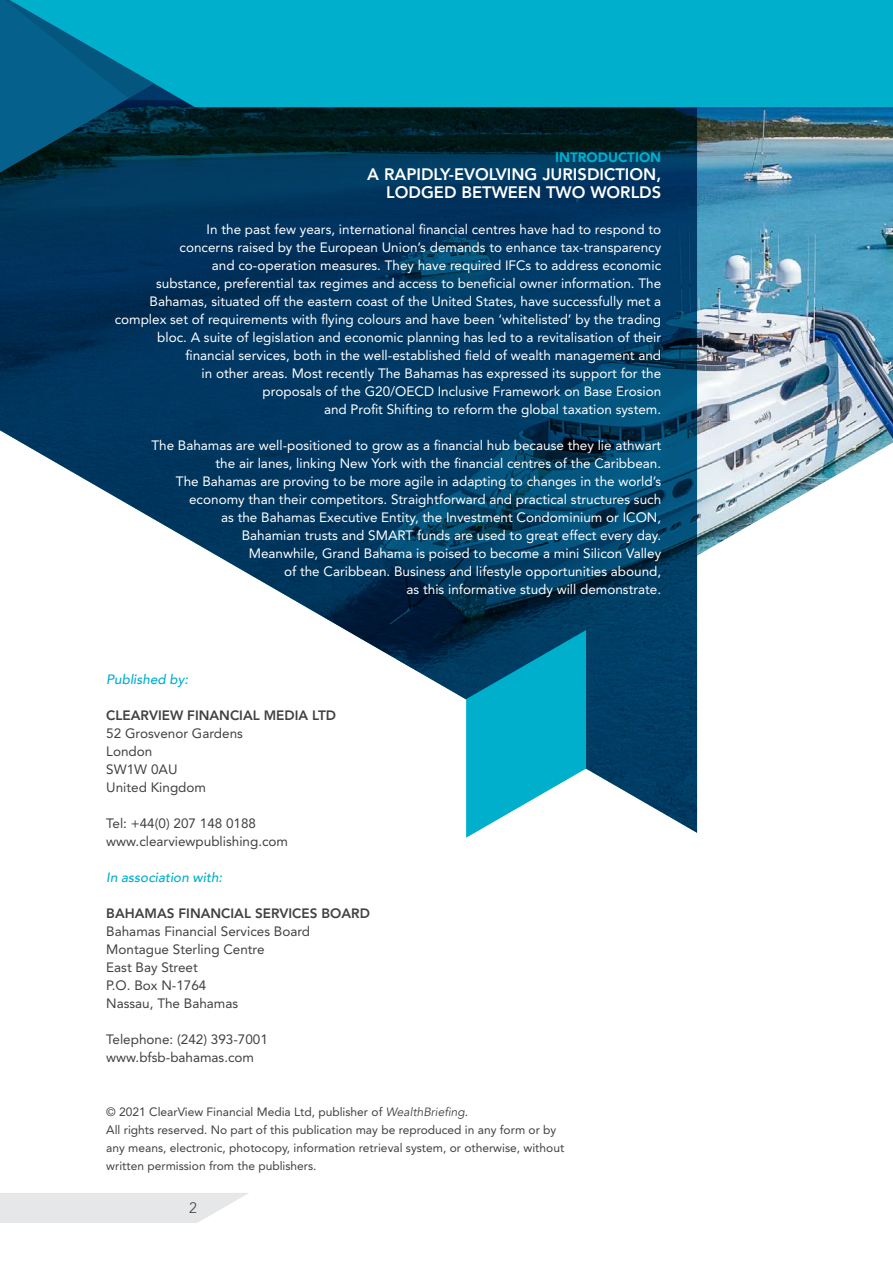
<style>
.page{position:relative;width:893px;height:1263px;background:#fff}
.page>*{position:absolute;margin:0;border:0;box-sizing:border-box;transform-origin:0 0}
.t1{font:800 16.5px/18px "Avenir";color:#fff;text-align:right}
.t2{font:300 15px "Avenir";color:#424041}
.t3{font:13.5px/18px "Avenir";color:#fff;text-align:right}
.t4{font:13.5px/18px "Avenir";color:#424041}
.t5{font:800 13.5px "Avenir";color:#424041}
.t6{font:italic 500 13.5px "Avenir";color:#00afcc}
.t7{font:900 13.5px "Avenir";color:#00afcc}
.t8{font:12px/18px "Avenir";color:#424041}
.s1{font-style:italic}
</style>
<div class="page">
<img style="left:0;top:107px;width:893px;height:726px">
<div style="left:154px;top:0;width:739px;height:107px;background:#00afcc"></div>
<svg style="left:0;top:1193px;width:248px;height:30px;background:#e8e9eb"></svg>
<svg style="left:0;top:0;width:154px;height:180px;background:#025f7f"></svg>
<svg style="left:466px;top:630px;width:120px;height:208px"></svg>
<p class="t7" style="left:555px;top:149px;width:108px">INTRODUCTION</p>
<p class="t1" style="left:367px;top:165px;width:295px">A RAPIDLY-EVOLVING JURISDICTION,<br>LODGED BETWEEN TWO WORLDS</p>
<p class="t3" style="left:115px;top:220px;width:548px">In the past few years, international financial centres have had to respond to<br>concerns raised by the European Union’s demands to enhance tax-transparency<br>and co-operation measures. They have required IFCs to address economic<br>substance, preferential tax regimes and access to beneficial owner information. The Bahamas, situated off the eastern coast of the United States, have successfully met a complex set of requirements with flying colours and have been ‘whitelisted’ by the trading bloc. A suite of legislation and economic planning has led to a revitalisation of their financial services, both in the well-established field of wealth management and<br>in other areas. Most recently The Bahamas has expressed its support for the<br>proposals of the G20/OECD Inclusive Framework on Base Erosion<br>and Profit Shifting to reform the global taxation system.</p>
<p class="t3" style="left:151px;top:436px;width:511px">The Bahamas are well-positioned to grow as a financial hub because they lie athwart the air lanes, linking New York with the financial centres of the Caribbean.<br>The Bahamas are proving to be more agile in adapting to changes in the world’s economy than their competitors. Straightforward and practical structures such<br>as the Bahamas Executive Entity, the Investment Condominium or ICON,<br>Bahamian trusts and SMART funds are used to great effect every day.<br>Meanwhile, Grand Bahama is poised to become a mini Silicon Valley<br>of the Caribbean. Business and lifestyle opportunities abound,<br>as this informative study will demonstrate.</p>
<p class="t6" style="left:106px;top:671px;width:83px">Published by:</p>
<p class="t5" style="left:106px;top:707px;width:231px">CLEARVIEW FINANCIAL MEDIA LTD</p>
<p class="t4" style="left:106px;top:724px;width:138px">52 Grosvenor Gardens<br>London<br>SW1W 0AU<br>United Kingdom</p>
<p class="t4" style="left:106px;top:814px;width:183px">Tel: +44(0) 207 148 0188 www.clearviewpublishing.com</p>
<p class="t6" style="left:106px;top:869px;width:118px">In association with:</p>
<p class="t5" style="left:106px;top:905px;width:265px">BAHAMAS FINANCIAL SERVICES BOARD</p>
<p class="t4" style="left:106px;top:922px;width:205px">Bahamas Financial Services Board<br>Montague Sterling Centre<br>East Bay Street<br>P.O. Box N-1764<br>Nassau, The Bahamas</p>
<p class="t4" style="left:106px;top:1030px;width:163px">Telephone: (242) 393-7001 www.bfsb-bahamas.com</p>
<p class="t8" style="left:106px;top:1103px;width:459px">© 2021 ClearView Financial Media Ltd, publisher of <span class="s1">WealthBriefing</span>.<br>All rights reserved. No part of this publication may be reproduced in any form or by any means, electronic, photocopy, information retrieval system, or otherwise, without written permission from the publishers.</p>
<p class="t2" style="left:189px;top:1199px;width:9px">2</p>
</div>
